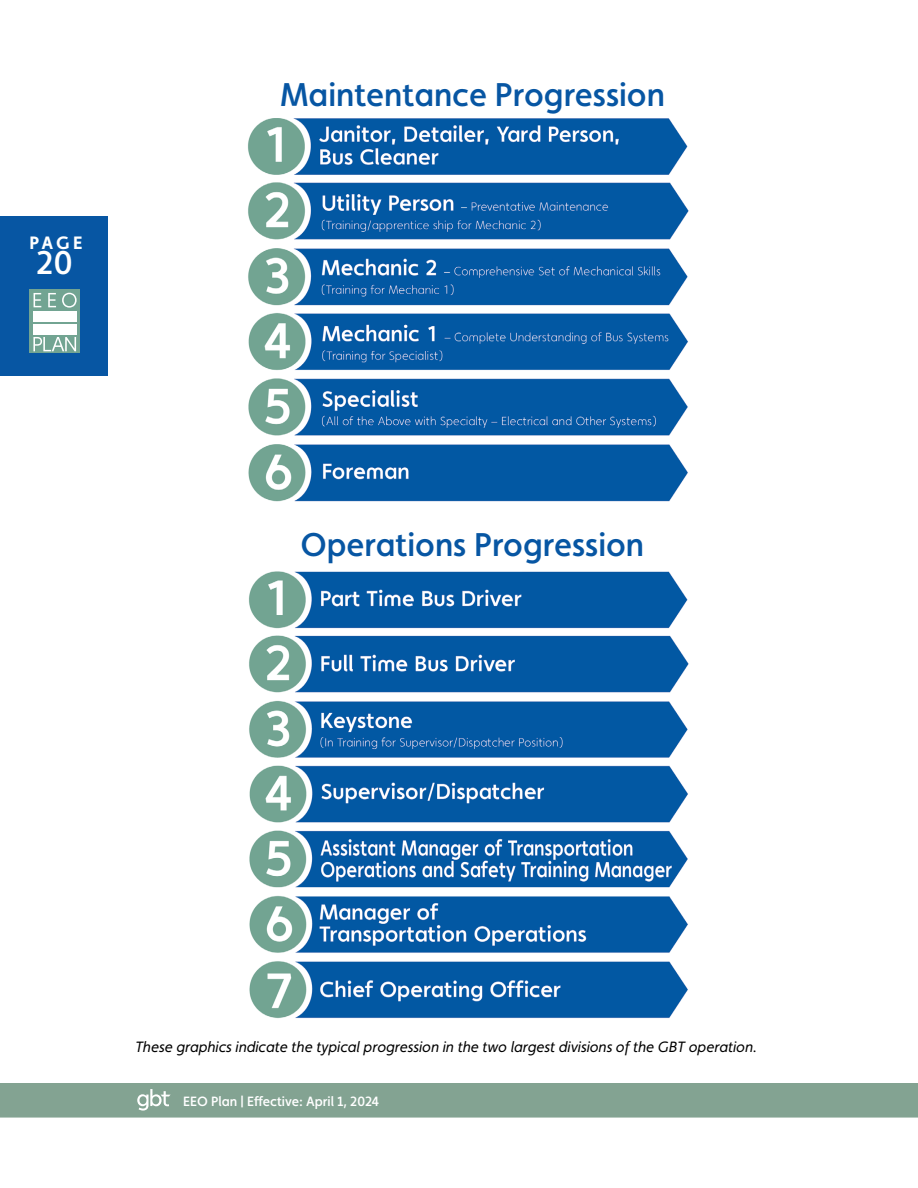
<style>
.page{position:relative;width:918px;height:1188px;background:#fff}
.page>*{position:absolute;margin:0;border:0;box-sizing:border-box;transform-origin:0 0}
.t1{font:500 33px "Faricy New";color:#0756a3}
.t2{font:500 33px "Faricy New";color:#fff}
.t3{font:700 18px "Faricy New";color:#fff}
.t4{font:italic 15px "Faricy New";color:#000}
.t5{font:500 13.5px "Faricy New";color:#fff}
</style>
<div class="page">
<div style="left:0;top:216px;width:108px;height:160px;background:#0756a3"></div>
<div style="left:0;top:1083px;width:918px;height:35px;background:#83a392"></div>
<div style="left:30px;top:289px;width:50px;height:64px;background:#72a492"></div>
<svg style="left:34px;top:293px;width:7px;height:14px"></svg>
<svg style="left:48px;top:293px;width:8px;height:14px"></svg>
<svg style="left:62px;top:293px;width:15px;height:15px"></svg>
<div style="left:33px;top:311px;width:44px;height:10px;background:#fff"></div>
<div style="left:33px;top:324px;width:44px;height:11px;background:#fff"></div>
<svg style="left:33px;top:337px;width:43px;height:14px"></svg>
<img style="left:248px;top:118px;width:441px;height:384px">
<img style="left:249px;top:571px;width:440px;height:448px">
<p class="t3" style="left:30px;top:232px;width:54px">PAGE</p>
<h1 class="t2" style="left:36px;top:243px;width:38px">20</h1>
<h1 class="t1" style="left:280px;top:75px;width:386px">Maintentance Progression</h1>
<h1 class="t1" style="left:300px;top:525px;width:345px">Operations Progression</h1>
<p class="t4" style="left:135px;top:1038px;width:624px">These graphics indicate the typical progression in the two largest divisions of the GBT operation.</p>
<p class="t5" style="left:183px;top:1093px;width:198px">EEO Plan | Effective: April 1, 2024</p>
</div>
